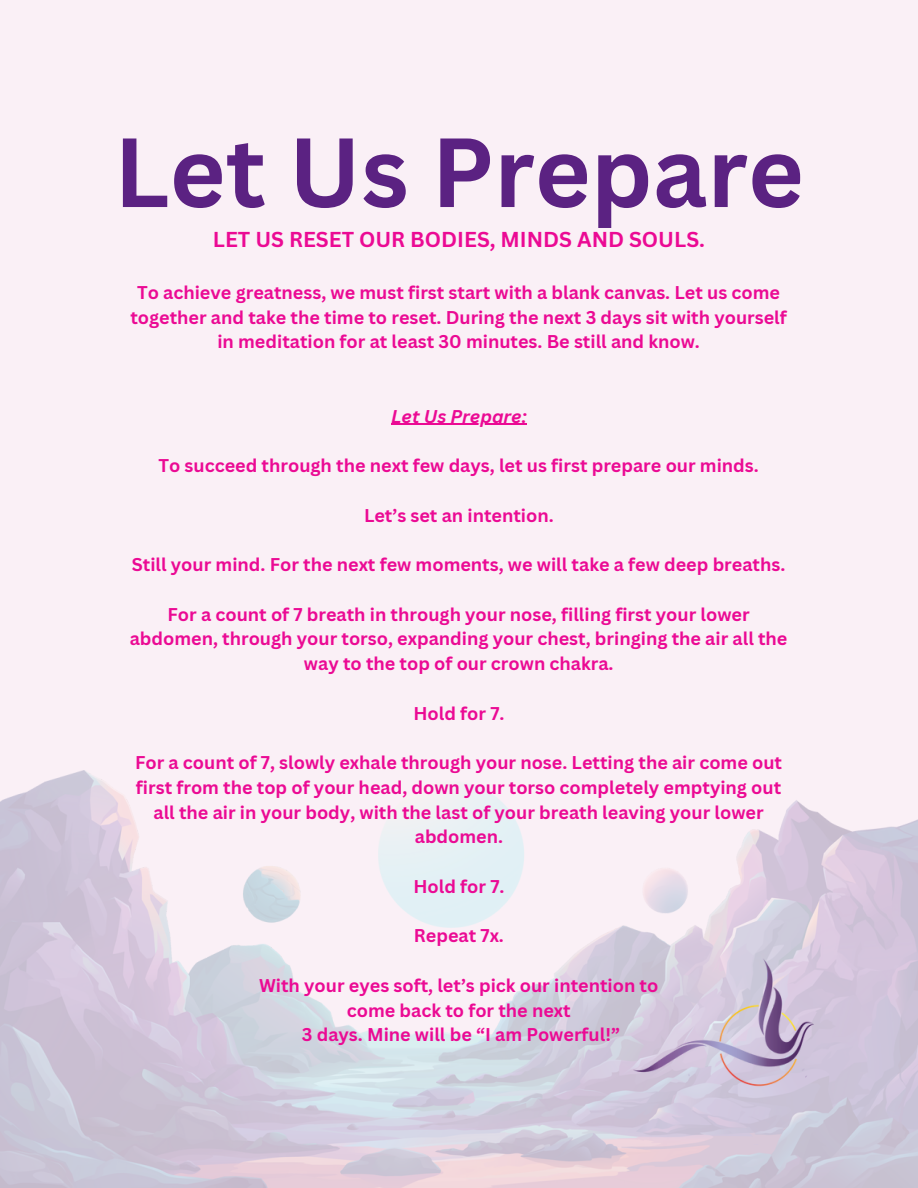
<style>
.page{position:relative;width:918px;height:1188px;background:#faf0f6}
.page>*{position:absolute;margin:0;border:0;box-sizing:border-box;transform-origin:0 0}
.t1{font:700 96px "Canva Sans";color:#5b2282}
.t2{font:700 21px "Canva Sans";color:#eb0a94}
.t3{font:700 18px/24.8px "Canva Sans";color:#eb0a94;text-align:center}
.t4{font:italic 700 18px "Canva Sans";color:#eb0a94}
</style>
<div class="page">
<img style="left:0;top:771px;width:918px;height:417px">
<img style="left:625px;top:954px;width:201px;height:143px">
<hr style="left:391px;top:424px;width:136px;height:1px;background:#eb0a94">
<p class="t1" style="left:114px;top:105px;width:691px">Let Us Prepare</p>
<p class="t2" style="left:213px;top:225px;width:494px">LET US RESET OUR BODIES, MINDS AND SOULS.</p>
<p class="t3" style="left:130px;top:279px;width:658px">To achieve greatness, we must first start with a blank canvas. Let us come together and take the time to reset. During the next 3 days sit with yourself in meditation for at least 30 minutes. Be still and know.</p>
<p class="t4" style="left:391px;top:403px;width:137px">Let Us Prepare:</p>
<p class="t3" style="left:159px;top:453px;width:602px">To succeed through the next few days, let us first prepare our minds.</p>
<p class="t3" style="left:364px;top:502px;width:191px">Let’s set an intention.</p>
<p class="t3" style="left:132px;top:552px;width:655px">Still your mind. For the next few moments, we will take a few deep breaths.</p>
<p class="t3" style="left:130px;top:601px;width:659px">For a count of 7 breath in through your nose, filling first your lower abdomen, through your torso, expanding your chest, bringing the air all the way to the top of our crown chakra.</p>
<p class="t3" style="left:413px;top:700px;width:92px">Hold for 7.</p>
<p class="t3" style="left:135px;top:750px;width:649px">For a count of 7, slowly exhale through your nose. Letting the air come out first from the top of your head, down your torso completely emptying out all the air in your body, with the last of your breath leaving your lower abdomen.</p>
<p class="t3" style="left:413px;top:873px;width:92px">Hold for 7.</p>
<p class="t3" style="left:414px;top:923px;width:92px">Repeat 7x.</p>
<p class="t3" style="left:259px;top:972px;width:401px">With your eyes soft, let’s pick our intention to</p>
<p class="t3" style="left:347px;top:997px;width:225px">come back to for the next</p>
<p class="t3" style="left:302px;top:1022px;width:320px">3 days. Mine will be “I am Powerful!”</p>
</div>
